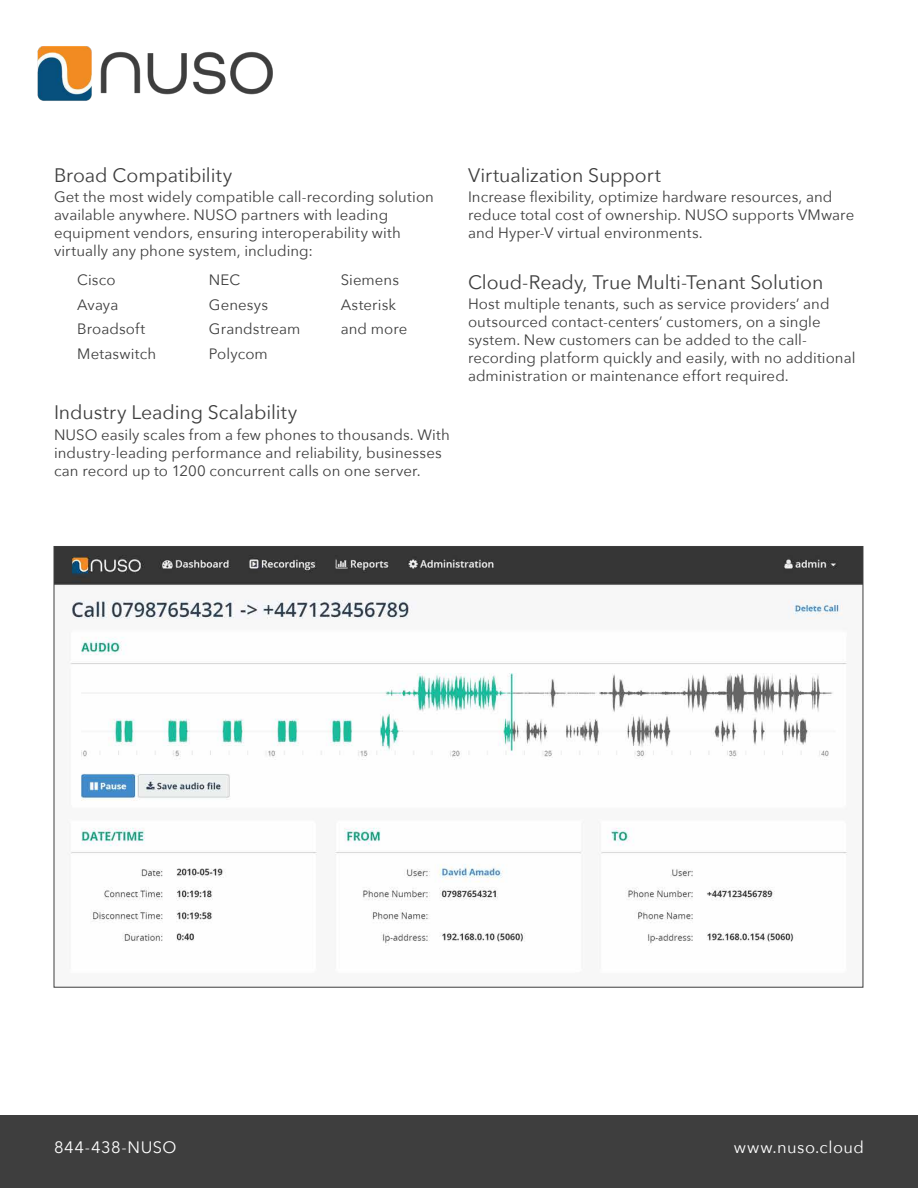
<style>
.page{position:relative;width:918px;height:1188px;background:#fff}
.page>*{position:absolute;margin:0;border:0;box-sizing:border-box;transform-origin:0 0}
.t1{font:19.5px "Avenir Next";letter-spacing:-.005em;color:#3e3e3e}
.t2{font:16.5px "Avenir Next";letter-spacing:.025em;color:#fff}
.t3{font:15px/18px "Avenir Next";letter-spacing:.005em;color:#3e3e3e}
</style>
<div class="page">
<div style="left:0;top:1115px;width:918px;height:73px;background:#3e3e3e"></div>
<img style="left:37px;top:46px;width:236px;height:55px">
<img style="left:56px;top:548px;width:805px;height:396px">
<h1 class="t1" style="left:54px;top:167px;width:180px">Broad Compatibility</h1>
<p class="t3" style="left:54px;top:189px;width:381px">Get the most widely compatible call-recording solution available anywhere. NUSO partners with leading equipment vendors, ensuring interoperability with virtually any phone system, including:</p>
<p class="t3" style="left:77px;top:268px;width:80px;line-height:24.8px">Cisco<br>Avaya<br>Broadsoft<br>Metaswitch</p>
<p class="t3" style="left:209px;top:268px;width:93px;line-height:24.8px">NEC<br>Genesys<br>Grandstream<br>Polycom</p>
<p class="t3" style="left:341px;top:268px;width:68px;line-height:24.8px">Siemens<br>Asterisk and more</p>
<h1 class="t1" style="left:54px;top:404px;width:245px">Industry Leading Scalability</h1>
<p class="t3" style="left:54px;top:427px;width:397px">NUSO easily scales from a few phones to thousands. With industry-leading performance and reliability, businesses can record up to 1200 concurrent calls on one server.</p>
<h1 class="t1" style="left:468px;top:167px;width:194px">Virtualization Support</h1>
<p class="t3" style="left:468px;top:187px;width:388px">Increase flexibility, optimize hardware resources, and reduce total cost of ownership. NUSO supports VMware and Hyper-V virtual environments.</p>
<h1 class="t1" style="left:468px;top:274px;width:357px">Cloud-Ready, True Multi-Tenant Solution</h1>
<p class="t3" style="left:468px;top:296px;width:389px">Host multiple tenants, such as service providers’ and outsourced contact-centers’ customers, on a single system. New customers can be added to the call&shy;recording platform quickly and easily, with no additional administration or maintenance effort required.</p>
<p class="t2" style="left:54px;top:1140px;width:124px">844-438-NUSO</p>
<p class="t2" style="left:734px;top:1140px;width:132px">www.nuso.cloud</p>
</div>
